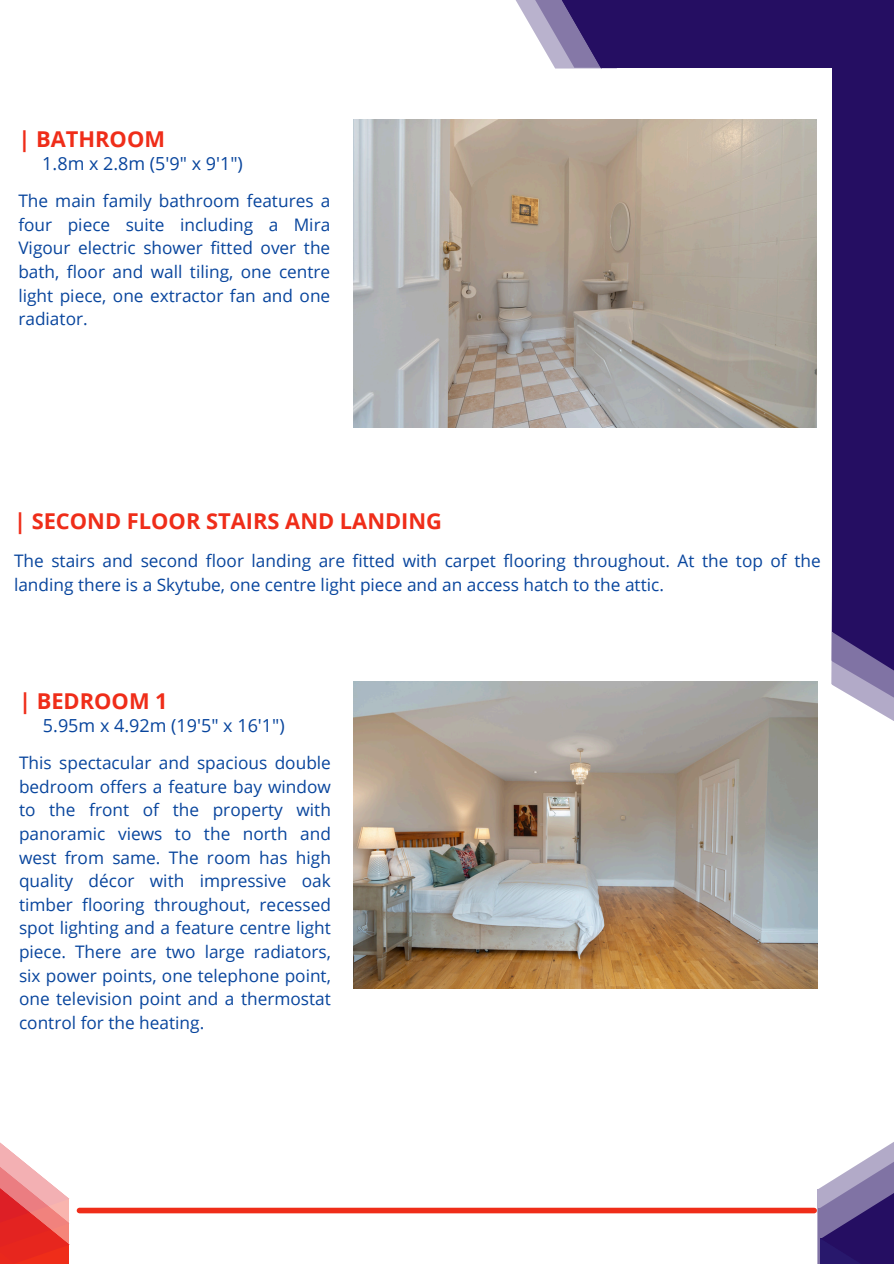
<style>
.page{position:relative;width:894px;height:1264px;background:#fff}
.page>*{position:absolute;margin:0;border:0;box-sizing:border-box;transform-origin:0 0}
.t1{font:700 21.9px "Open Sans";color:#ef2d19}
.t2{font:18px "Open Sans";color:#08459d}
.t3{font:17.25px/23.7px "Open Sans";color:#08459d;text-align:justify}
</style>
<div class="page">
<svg style="left:515px;top:0;width:13px;height:21px"></svg>
<svg style="left:528px;top:0;width:27px;height:68px;fill:#b9b2cd"></svg>
<div style="left:602px;top:0;width:291px;height:68px;background:#250e62"></div>
<svg style="left:831px;top:585px;width:62px;height:136px"></svg>
<div style="left:832px;top:0;width:61px;height:631px;background:#250e62"></div>
<svg style="left:832px;top:631px;width:61px;height:60px;background:#6c5d95"></svg>
<svg style="left:555px;top:0;width:62px;height:69px"></svg>
<div style="left:817px;top:1208px;width:71px;height:55px;background:#28186c"></div>
<svg style="left:817px;top:1142px;width:76px;height:119px"></svg>
<svg style="left:0;top:1142px;width:70px;height:121px"></svg>
<div style="left:79px;top:1207px;width:735px;height:6px;background:#ef2d19"></div>
<img style="left:354px;top:681px;width:462px;height:307px">
<img style="left:353px;top:119px;width:463px;height:308px">
<h1 class="t1" style="left:18px;top:124px;width:148px">| BATHROOM</h1>
<p class="t2" style="left:42px;top:151px;width:202px">1.8m x 2.8m (5'9" x 9'1")</p>
<p class="t3" style="left:18px;top:189px;width:313px">The main family bathroom features a four piece suite including a Mira Vigour electric shower fitted over the bath, floor and wall tiling, one centre light piece, one extractor fan and one radiator.</p>
<h1 class="t1" style="left:14px;top:506px;width:429px">| SECOND FLOOR STAIRS AND LANDING</h1>
<p class="t3" style="left:14px;top:548px;width:808px">The stairs and second floor landing are fitted with carpet flooring throughout. At the top of the landing there is a Skytube, one centre light piece and an access hatch to the attic.</p>
<p class="t1" style="left:19px;top:685px;width:150px">| BEDROOM 1</p>
<p class="t2" style="left:43px;top:712px;width:243px">5.95m x 4.92m (19'5" x 16'1")</p>
<p class="t3" style="left:19px;top:750px;width:313px">This spectacular and spacious double bedroom offers a feature bay window to the front of the property with panoramic views to the north and west from same. The room has high quality décor with impressive oak timber flooring throughout, recessed spot lighting and a feature centre light piece. There are two large radiators, six power points, one telephone point, one television point and a thermostat control for the heating.</p>
</div>
